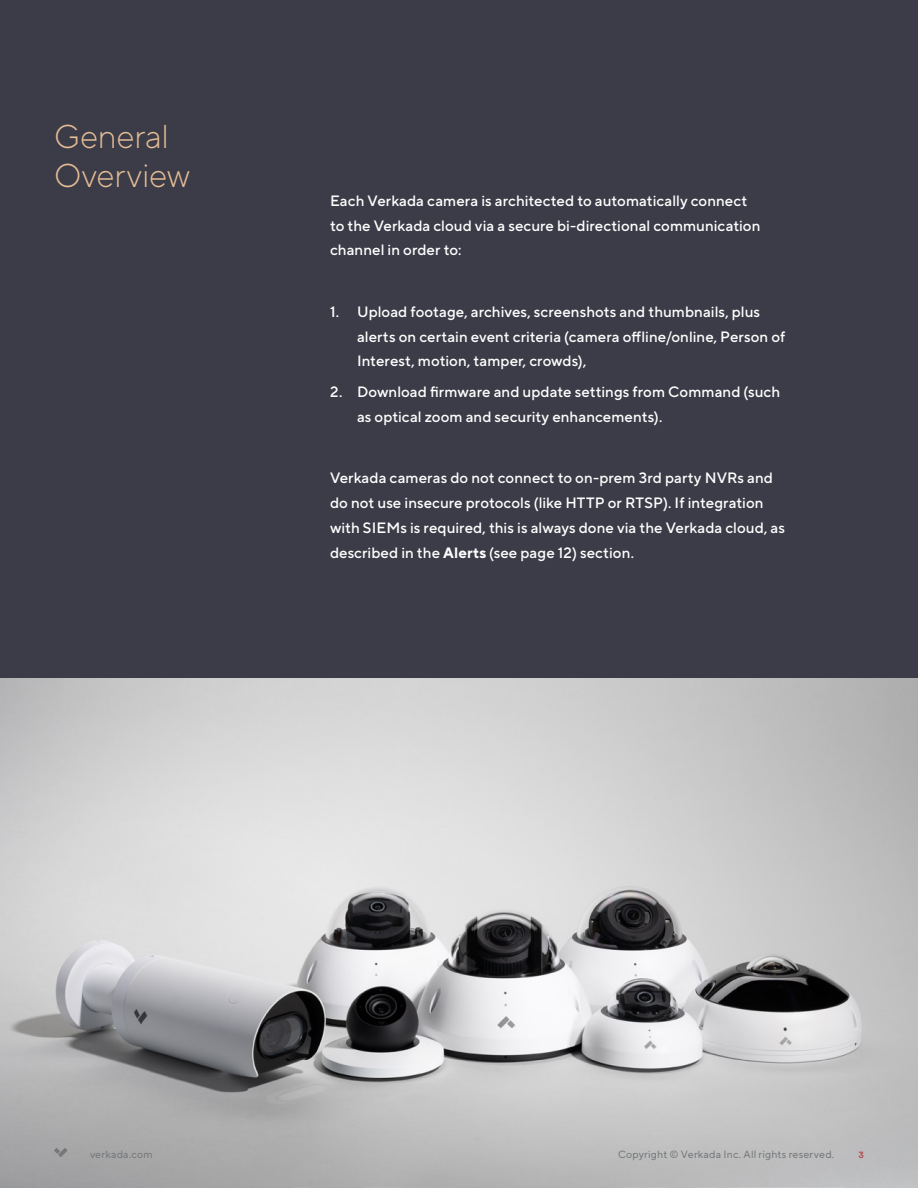
<style>
.page{position:relative;width:918px;height:1188px;background:#fff}
.page>*{position:absolute;margin:0;border:0;box-sizing:border-box;transform-origin:0 0}
.t1{font:300 33px/39px "TT Norms Pro";letter-spacing:-.005em;color:#e4bd96}
.t2{font:500 15px/24.8px "TT Norms Pro";letter-spacing:.005em;color:#fff}
.t3{font:10.5px "TT Norms Pro";letter-spacing:.02em;color:#75787b}
.t4{font:700 9px "Space Mono";color:#b14f53}
.s1{font-weight:700}
</style>
<div class="page">
<img style="left:0;top:678px;width:918px;height:510px">
<div style="left:0;top:0;width:918px;height:678px;background:#3c3c48"></div>
<svg style="left:54px;top:1148px;width:14px;height:9px"></svg>
<h1 class="t1" style="left:54px;top:115px;width:138px">General<br>Overview</h1>
<p class="t2" style="left:330px;top:187px;width:432px">Each Verkada camera is architected to automatically connect to the Verkada cloud via a secure bi-directional communication channel in order to:</p>
<p class="t2" style="left:357px;top:298px;width:430px;text-indent:-27px">1. Upload footage, archives, screenshots and thumbnails, plus alerts on certain event criteria (camera offline/online, Person of<br>Interest, motion, tamper, crowds),</p>
<p class="t2" style="left:357px;top:378px;width:425px;text-indent:-27px">2. Download firmware and update settings from Command (such as optical zoom and security enhancements).</p>
<p class="t2" style="left:330px;top:465px;width:456px">Verkada cameras do not connect to on-prem 3rd party NVRs and do not use insecure protocols (like HTTP or RTSP). If integration with SIEMs is required, this is always done via the Verkada cloud, as described in the <span class="s1">Alerts</span> (see page 12) section.</p>
<p class="t3" style="left:618px;top:1147px;width:218px">Copyright © Verkada Inc. All rights reserved.</p>
<p class="t3" style="left:90px;top:1147px;width:64px">verkada.com</p>
<p class="t4" style="left:858px;top:1148px;width:7px">3</p>
</div>
